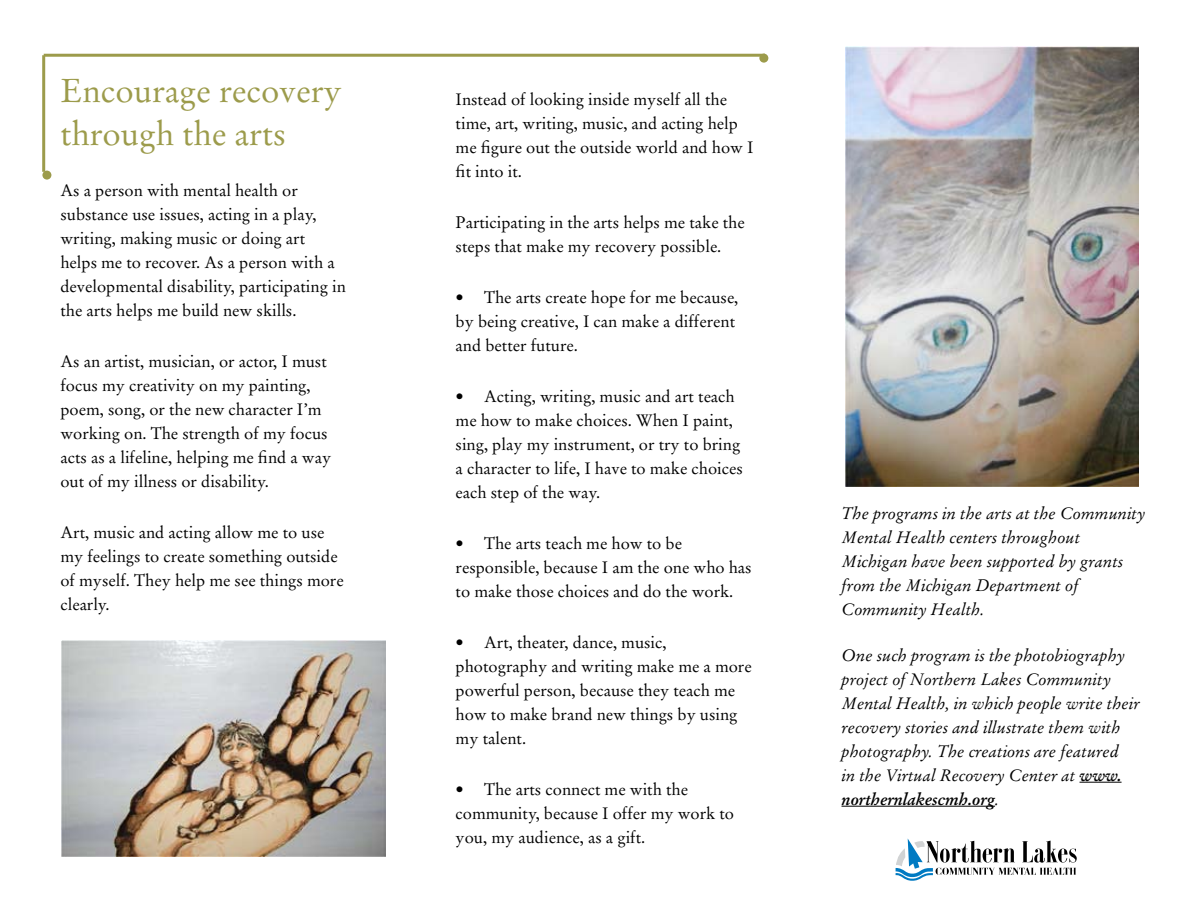
<style>
.page{position:relative;width:1188px;height:918px;background:#fff}
.page>*{position:absolute;margin:0;border:0;box-sizing:border-box;transform-origin:0 0}
.t1{font:33px/43.2px "Stempel Garamond";color:#9c9b4b}
.t2{font:16.5px/24px "Stempel Garamond";color:#000}
.t3{font:italic 16.5px/24px "Stempel Garamond";color:#000}
.s1{font-weight:700}
</style>
<div class="page">
<hr style="left:1080px;top:782px;width:42px;height:1px;background:#000">
<hr style="left:842px;top:806px;width:153px;height:1px;background:#000">
<hr style="left:42px;top:55px;width:3px;height:117px;background:#9c9b4b">
<hr style="left:44px;top:54px;width:721px;height:3px;background:#9c9b4b">
<svg style="left:896px;top:838px;width:181px;height:43px"></svg>
<div style="left:42px;top:171px;width:9px;height:9px;background:#9c9b4b;border-radius:50%"></div>
<div style="left:759px;top:54px;width:9px;height:9px;background:#9c9b4b;border-radius:50%"></div>
<img style="left:62px;top:641px;width:324px;height:216px">
<img style="left:845px;top:46px;width:294px;height:441px">
<h1 class="t1" style="left:60px;top:69px;width:283px">Encourage recovery through the arts</h1>
<p class="t2" style="left:60px;top:179px;width:287px">As a person with mental health or substance use issues, acting in a play, writing, making music or doing art helps me to recover. As a person with a developmental disability, participating in the arts helps me build new skills.</p>
<p class="t2" style="left:60px;top:350px;width:272px">As an artist, musician, or actor, I must focus my creativity on my painting, poem, song, or the new character I’m working on. The strength of my focus acts as a lifeline, helping me find a way out of my illness or disability.</p>
<p class="t2" style="left:60px;top:521px;width:285px">Art, music and acting allow me to use my feelings to create something outside of myself. They help me see things more clearly.</p>
<p class="t2" style="left:456px;top:87px;width:299px">Instead of looking inside myself all the time, art, writing, music, and acting help me figure out the outside world and how I fit into it.</p>
<p class="t2" style="left:456px;top:210px;width:291px">Participating in the arts helps me take the steps that make my recovery possible.</p>
<p class="t2" style="left:456px;top:285px;width:284px">• The arts create hope for me because, by being creative, I can make a different and better future.</p>
<p class="t2" style="left:456px;top:384px;width:289px">• Acting, writing, music and art teach me how to make choices. When I paint, sing, play my instrument, or try to bring a character to life, I have to make choices each step of the way.</p>
<p class="t2" style="left:456px;top:531px;width:298px">• The arts teach me how to be responsible, because I am the one who has to make those choices and do the work.</p>
<p class="t2" style="left:456px;top:630px;width:298px">• Art, theater, dance, music, photography and writing make me a more powerful person, because they teach me how to make brand new things by using my talent.</p>
<p class="t2" style="left:456px;top:777px;width:280px">• The arts connect me with the community, because I offer my work to you, my audience, as a gift.</p>
<p class="t3" style="left:842px;top:501px;width:305px">The programs in the arts at the Community<br>Mental Health centers throughout<br>Michigan have been supported by grants from the Michigan Department of<br>Community Health.</p>
<p class="t3" style="left:842px;top:643px;width:300px">One such program is the photobiography project of Northern Lakes Community Mental Health, in which people write their recovery stories and illustrate them with photography. The creations are featured<br>in the Virtual Recovery Center at <span class="s1">www. northernlakescmh.org</span>.</p>
</div>
